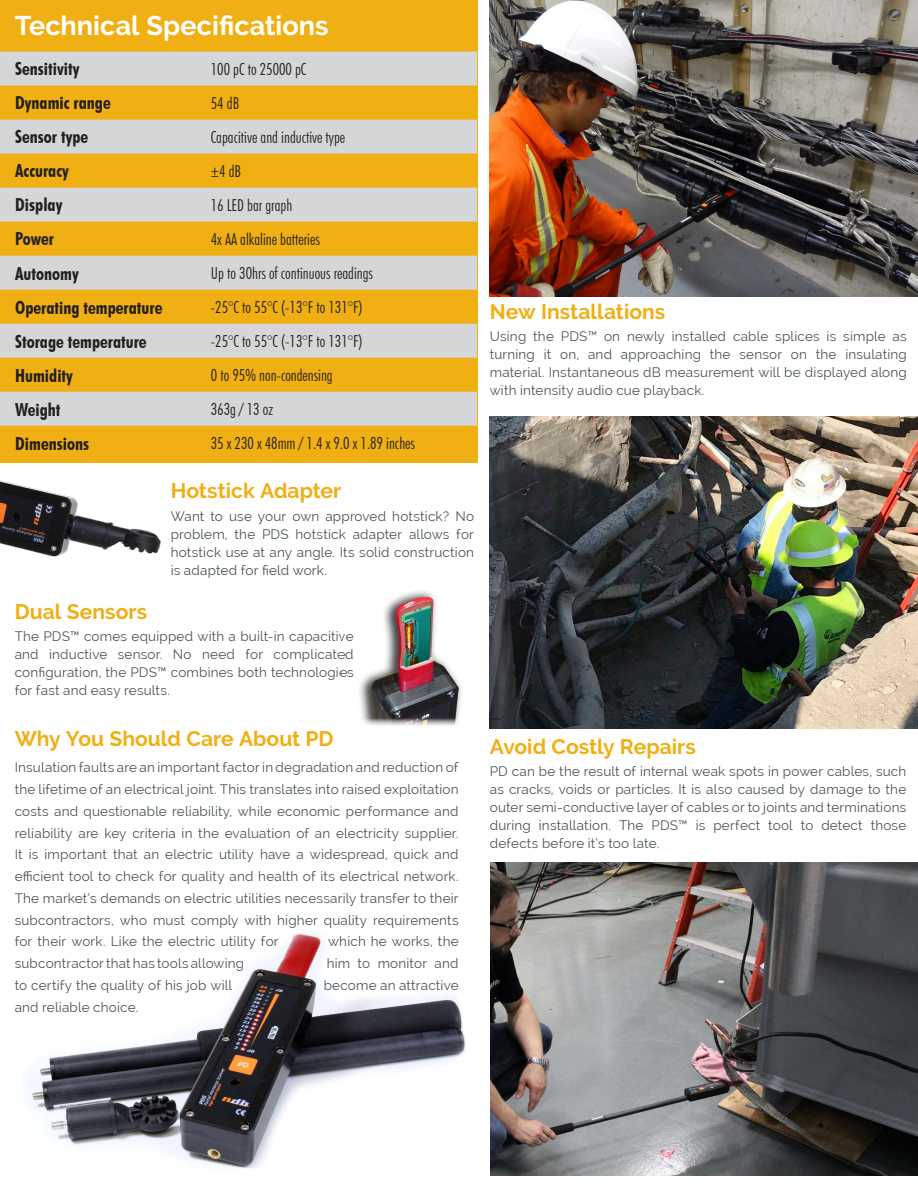
<style>
.page{position:relative;width:918px;height:1188px;background:#fff}
.page>*{position:absolute;margin:0;border:0;box-sizing:border-box;transform-origin:0 0}
.Paragraph_Style_1{font:700 27px "Raleway";color:#fff}
.Paragraph_Style_1-2{font:700 21px "Raleway";color:#f0af13}
.Tableau_gauche{font:700 condensed 18px "Futura BT";color:#231f20}
.Tableau_droite{font:300 condensed 16.5px "Futura BT";color:#231f20}
.Paragraph_Style_1-3{font:13.5px/18px "Raleway";letter-spacing:.015em;color:#4b565b;text-align:justify}
.s1{font-family:"Calibri";font-stretch:normal}
</style>
<div class="page">
<div style="left:0;top:0;width:477px;height:463px;background:#f0af13"></div>
<img style="left:490px;top:0;width:428px;height:296px">
<img style="left:490px;top:416px;width:428px;height:313px">
<img style="left:490px;top:863px;width:428px;height:312px">
<svg style="left:0;top:52px;width:477px;height:374px;fill:#d5d6d8"></svg>
<img style="left:0;top:480px;width:161px;height:77px">
<img style="left:29px;top:932px;width:437px;height:237px">
<img style="left:359px;top:591px;width:102px;height:135px">
<p class="Paragraph_Style_1" style="left:15px;top:10px;width:315px">Technical Specifications</p>
<p class="Tableau_gauche" style="left:15px;top:58px;width:66px">Sensitivity</p>
<p class="Tableau_droite" style="left:211px;top:59px;width:97px">100 pC to 25000 pC</p>
<p class="Tableau_gauche" style="left:15px;top:92px;width:97px">Dynamic range</p>
<p class="Tableau_droite" style="left:211px;top:93px;width:30px">54 dB</p>
<p class="Tableau_gauche" style="left:15px;top:126px;width:74px">Sensor type</p>
<p class="Tableau_droite" style="left:211px;top:127px;width:136px">Capacitive and inductive type</p>
<p class="Tableau_gauche" style="left:15px;top:160px;width:55px">Accuracy</p>
<p class="Tableau_droite" style="left:211px;top:161px;width:32px"><span class="s1">±</span>4 dB</p>
<p class="Tableau_gauche" style="left:15px;top:194px;width:49px">Display</p>
<p class="Tableau_droite" style="left:211px;top:195px;width:83px">16 LED bar graph</p>
<p class="Tableau_gauche" style="left:15px;top:228px;width:40px">Power</p>
<p class="Tableau_droite" style="left:211px;top:229px;width:110px">4x AA alkaline batteries</p>
<p class="Tableau_gauche" style="left:15px;top:262px;width:65px">Autonomy</p>
<p class="Tableau_droite" style="left:211px;top:263px;width:164px">Up to 30hrs of continuous readings</p>
<p class="Tableau_gauche" style="left:15px;top:296px;width:149px">Operating temperature</p>
<p class="Tableau_droite" style="left:211px;top:297px;width:153px">-25°C to 55°C (-13°F to 131°F)</p>
<p class="Tableau_gauche" style="left:15px;top:330px;width:133px">Storage temperature</p>
<p class="Tableau_droite" style="left:211px;top:331px;width:153px">-25°C to 55°C (-13°F to 131°F)</p>
<p class="Tableau_gauche" style="left:15px;top:364px;width:59px">Humidity</p>
<p class="Tableau_droite" style="left:211px;top:365px;width:123px">0 to 95% non-condensing</p>
<p class="Tableau_gauche" style="left:15px;top:398px;width:47px">Weight</p>
<p class="Tableau_droite" style="left:211px;top:399px;width:64px">363g / 13 oz</p>
<p class="Tableau_gauche" style="left:15px;top:432px;width:75px">Dimensions</p>
<p class="Tableau_droite" style="left:211px;top:433px;width:206px">35 x 230 x 48mm / 1.4 x 9.0 x 1.89 inches</p>
<p class="Paragraph_Style_1-2" style="left:171px;top:479px;width:172px">Hotstick Adapter</p>
<p class="Paragraph_Style_1-3" style="left:171px;top:507px;width:305px">Want to use your own approved hotstick? No problem, the PDS hotstick adapter allows for hotstick use at any angle. Its solid construction is adapted for field work.</p>
<p class="Paragraph_Style_1-2" style="left:15px;top:600px;width:134px">Dual Sensors</p>
<p class="Paragraph_Style_1-3" style="left:15px;top:628px;width:341px">The PDS™ comes equipped with a built-in capacitive and inductive sensor. No need for complicated configuration, the PDS™ combines both technologies for fast and easy results.</p>
<p class="Paragraph_Style_1-2" style="left:15px;top:727px;width:320px">Why You Should Care About PD</p>
<p class="Paragraph_Style_1-3" style="left:15px;top:757px;width:446px;line-height:21.8px">Insulation faults are an important factor in degradation and reduction of the lifetime of an electrical joint. This translates into raised exploitation costs and questionable reliability, while economic performance and reliability are key criteria in the evaluation of an electricity supplier.<br>It is important that an electric utility have a widespread, quick and efficient tool to check for quality and health of its electrical network.<br>The market’s demands on electric utilities necessarily transfer to their subcontractors, who must comply with higher quality requirements for their work. Like the electric utility for</p>
<p class="Paragraph_Style_1-3" style="left:328px;top:933px;width:132px">which he works, the</p>
<p class="Paragraph_Style_1-3" style="left:15px;top:954px;width:231px">subcontractor that has tools allowing</p>
<p class="Paragraph_Style_1-3" style="left:327px;top:954px;width:134px">him to monitor and</p>
<p class="Paragraph_Style_1-3" style="left:15px;top:976px;width:219px">to certify the quality of his job will</p>
<p class="Paragraph_Style_1-3" style="left:324px;top:976px;width:136px">become an attractive</p>
<p class="Paragraph_Style_1-3" style="left:15px;top:998px;width:125px">and reliable choice.</p>
<p class="Paragraph_Style_1-2" style="left:490px;top:300px;width:177px">New Installations</p>
<p class="Paragraph_Style_1-3" style="left:490px;top:327px;width:419px">Using the PDS™ on newly installed cable splices is simple as turning it on, and approaching the sensor on the insulating material. Instantaneous dB measurement will be displayed along with intensity audio cue playback.</p>
<p class="Paragraph_Style_1-2" style="left:490px;top:735px;width:208px">Avoid Costly Repairs</p>
<p class="Paragraph_Style_1-3" style="left:490px;top:763px;width:418px">PD can be the result of internal weak spots in power cables, such as cracks, voids or particles. It is also caused by damage to the outer semi-conductive layer of cables or to joints and terminations during installation. The PDS™ is perfect tool to detect those defects before it’s too late.</p>
</div>
